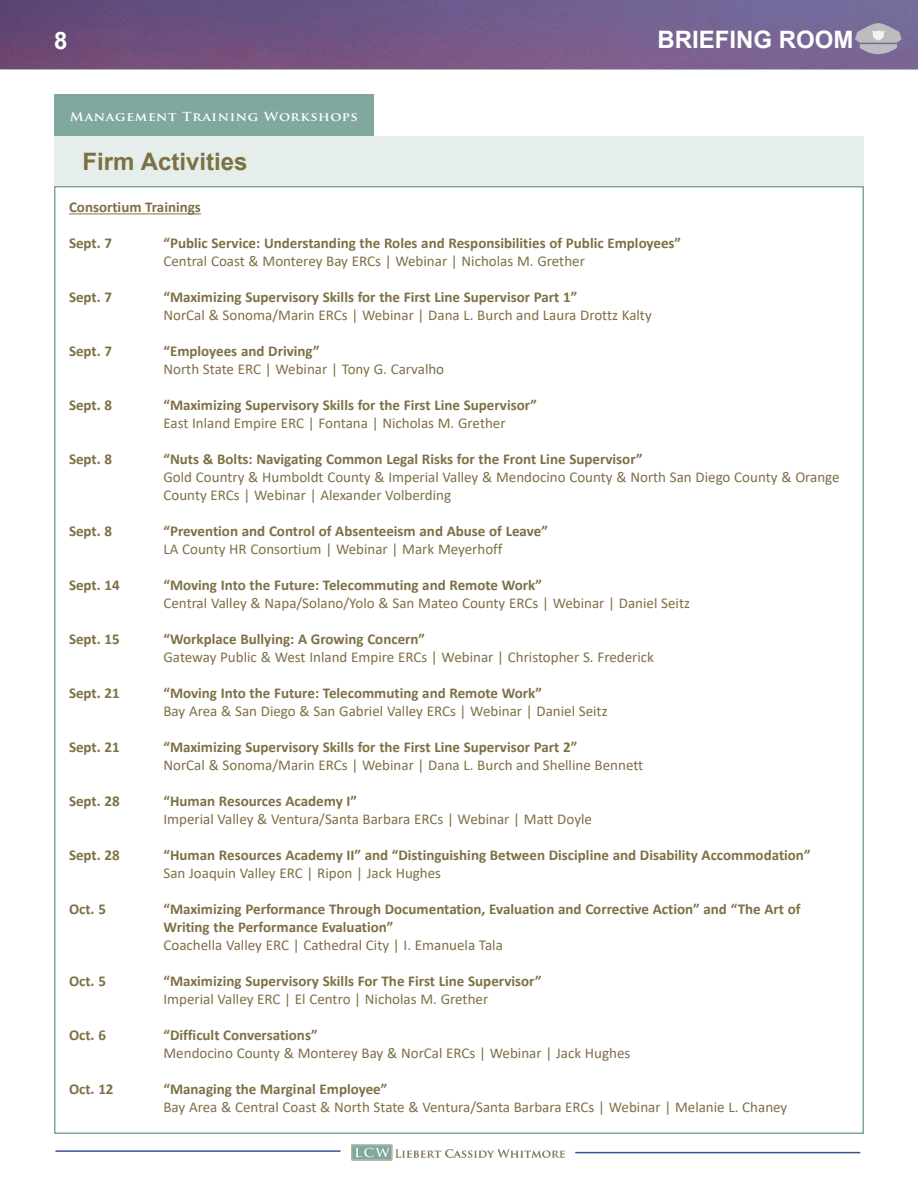
<style>
.page{position:relative;width:918px;height:1188px;background:#fff}
.page>*{position:absolute;margin:0;border:0;box-sizing:border-box;transform-origin:0 0}
.Activity{font:700 24px "Arial";color:#7e7045}
.t1{font:700 24px "Arial";color:#fff}
.t2{font:700 15px/18px "Calibri";color:#7e7045}
.t3{font:15px/18px "Calibri";color:#7e7045}
.t4{font:700 12.15px "Trajan Pro";letter-spacing:.05em;color:#fff;scale:1.11 1}
</style>
<div class="page">
<svg style="left:0;top:0;width:918px;height:69px;background:#715987"></svg>
<hr style="left:56px;top:1150px;width:284px;height:2px;background:#3a5295">
<img style="left:351px;top:1144px;width:214px;height:17px">
<hr style="left:575px;top:1152px;width:285px;height:1px;background:#3a5295">
<svg style="left:855px;top:23px;width:47px;height:31px"></svg>
<hr style="left:69px;top:213px;width:132px;height:1px;background:#7e7045">
<div style="left:54px;top:94px;width:320px;height:42px;background:#81a89f"></div>
<div style="left:54px;top:136px;width:810px;height:50px;background:#e6eeec"></div>
<h1 class="t1" style="left:54px;top:23px;width:15px">8</h1>
<h1 class="t1" style="left:658px;top:23px;width:198px">BRIEFING ROOM</h1>
<p class="t4" style="left:70px;top:109px;width:261px">Management Training Workshops</p>
<p class="Activity" style="left:82px;top:145px;width:167px">Firm Activities</p>
<p class="t2" style="left:69px;top:198px;width:133px">Consortium Trainings</p>
<p class="t2" style="left:69px;top:234px;width:45px">Sept. 7</p>
<p class="t2" style="left:164px;top:234px;width:519px">“Public Service: Understanding the Roles and Responsibilities of Public Employees”</p>
<p class="t3" style="left:164px;top:252px;width:423px">Central Coast &amp; Monterey Bay ERCs | Webinar | Nicholas M. Grether</p>
<p class="t2" style="left:69px;top:288px;width:45px">Sept. 7</p>
<p class="t2" style="left:164px;top:288px;width:415px">“Maximizing Supervisory Skills for the First Line Supervisor Part 1”</p>
<p class="t3" style="left:164px;top:306px;width:490px">NorCal &amp; Sonoma/Marin ERCs | Webinar | Dana L. Burch and Laura Drottz Kalty</p>
<p class="t2" style="left:69px;top:342px;width:45px">Sept. 7</p>
<p class="t2" style="left:164px;top:342px;width:158px">“Employees and Driving”</p>
<p class="t3" style="left:164px;top:360px;width:282px">North State ERC | Webinar | Tony G. Carvalho</p>
<p class="t2" style="left:69px;top:396px;width:45px">Sept. 8</p>
<p class="t2" style="left:164px;top:396px;width:375px">“Maximizing Supervisory Skills for the First Line Supervisor”</p>
<p class="t3" style="left:164px;top:414px;width:344px">East Inland Empire ERC | Fontana | Nicholas M. Grether</p>
<p class="t2" style="left:69px;top:450px;width:45px">Sept. 8</p>
<p class="t2" style="left:164px;top:450px;width:481px">“Nuts &amp; Bolts: Navigating Common Legal Risks for the Front Line Supervisor”</p>
<p class="t3" style="left:164px;top:468px;width:678px">Gold Country &amp; Humboldt County &amp; Imperial Valley &amp; Mendocino County &amp; North San Diego County &amp; Orange<br>County ERCs | Webinar | Alexander Volberding</p>
<p class="t2" style="left:69px;top:522px;width:45px">Sept. 8</p>
<p class="t2" style="left:164px;top:522px;width:386px">“Prevention and Control of Absenteeism and Abuse of Leave”</p>
<p class="t3" style="left:164px;top:540px;width:340px">LA County HR Consortium | Webinar | Mark Meyerhoff</p>
<p class="t2" style="left:69px;top:576px;width:52px">Sept. 14</p>
<p class="t2" style="left:164px;top:576px;width:380px">“Moving Into the Future: Telecommuting and Remote Work”</p>
<p class="t3" style="left:164px;top:594px;width:528px">Central Valley &amp; Napa/Solano/Yolo &amp; San Mateo County ERCs | Webinar | Daniel Seitz</p>
<p class="t2" style="left:69px;top:630px;width:52px">Sept. 15</p>
<p class="t2" style="left:164px;top:630px;width:263px">“Workplace Bullying: A Growing Concern”</p>
<p class="t3" style="left:164px;top:648px;width:492px">Gateway Public &amp; West Inland Empire ERCs | Webinar | Christopher S. Frederick</p>
<p class="t2" style="left:69px;top:684px;width:52px">Sept. 21</p>
<p class="t2" style="left:164px;top:684px;width:380px">“Moving Into the Future: Telecommuting and Remote Work”</p>
<p class="t3" style="left:164px;top:702px;width:446px">Bay Area &amp; San Diego &amp; San Gabriel Valley ERCs | Webinar | Daniel Seitz</p>
<p class="t2" style="left:69px;top:738px;width:52px">Sept. 21</p>
<p class="t2" style="left:164px;top:738px;width:415px">“Maximizing Supervisory Skills for the First Line Supervisor Part 2”</p>
<p class="t3" style="left:164px;top:756px;width:481px">NorCal &amp; Sonoma/Marin ERCs | Webinar | Dana L. Burch and Shelline Bennett</p>
<p class="t2" style="left:69px;top:792px;width:52px">Sept. 28</p>
<p class="t2" style="left:164px;top:792px;width:195px">“Human Resources Academy I”</p>
<p class="t3" style="left:164px;top:810px;width:430px">Imperial Valley &amp; Ventura/Santa Barbara ERCs | Webinar | Matt Doyle</p>
<p class="t2" style="left:69px;top:846px;width:52px">Sept. 28</p>
<p class="t2" style="left:164px;top:846px;width:649px">“Human Resources Academy II” and “Distinguishing Between Discipline and Disability Accommodation”</p>
<p class="t3" style="left:164px;top:864px;width:279px">San Joaquin Valley ERC | Ripon | Jack Hughes</p>
<p class="t2" style="left:69px;top:900px;width:38px">Oct. 5</p>
<p class="t2" style="left:164px;top:900px;width:639px">“Maximizing Performance Through Documentation, Evaluation and Corrective Action” and “The Art of<br>Writing the Performance Evaluation”</p>
<p class="t3" style="left:164px;top:936px;width:341px">Coachella Valley ERC | Cathedral City | I. Emanuela Tala</p>
<p class="t2" style="left:69px;top:972px;width:38px">Oct. 5</p>
<p class="t2" style="left:164px;top:972px;width:380px">“Maximizing Supervisory Skills For The First Line Supervisor”</p>
<p class="t3" style="left:164px;top:990px;width:326px">Imperial Valley ERC | El Centro | Nicholas M. Grether</p>
<p class="t2" style="left:69px;top:1026px;width:38px">Oct. 6</p>
<p class="t2" style="left:164px;top:1026px;width:156px">“Difficult Conversations”</p>
<p class="t3" style="left:164px;top:1044px;width:468px">Mendocino County &amp; Monterey Bay &amp; NorCal ERCs | Webinar | Jack Hughes</p>
<p class="t2" style="left:69px;top:1080px;width:46px">Oct. 12</p>
<p class="t2" style="left:164px;top:1080px;width:225px">“Managing the Marginal Employee”</p>
<p class="t3" style="left:164px;top:1098px;width:625px">Bay Area &amp; Central Coast &amp; North State &amp; Ventura/Santa Barbara ERCs | Webinar | Melanie L. Chaney</p>
</div>
